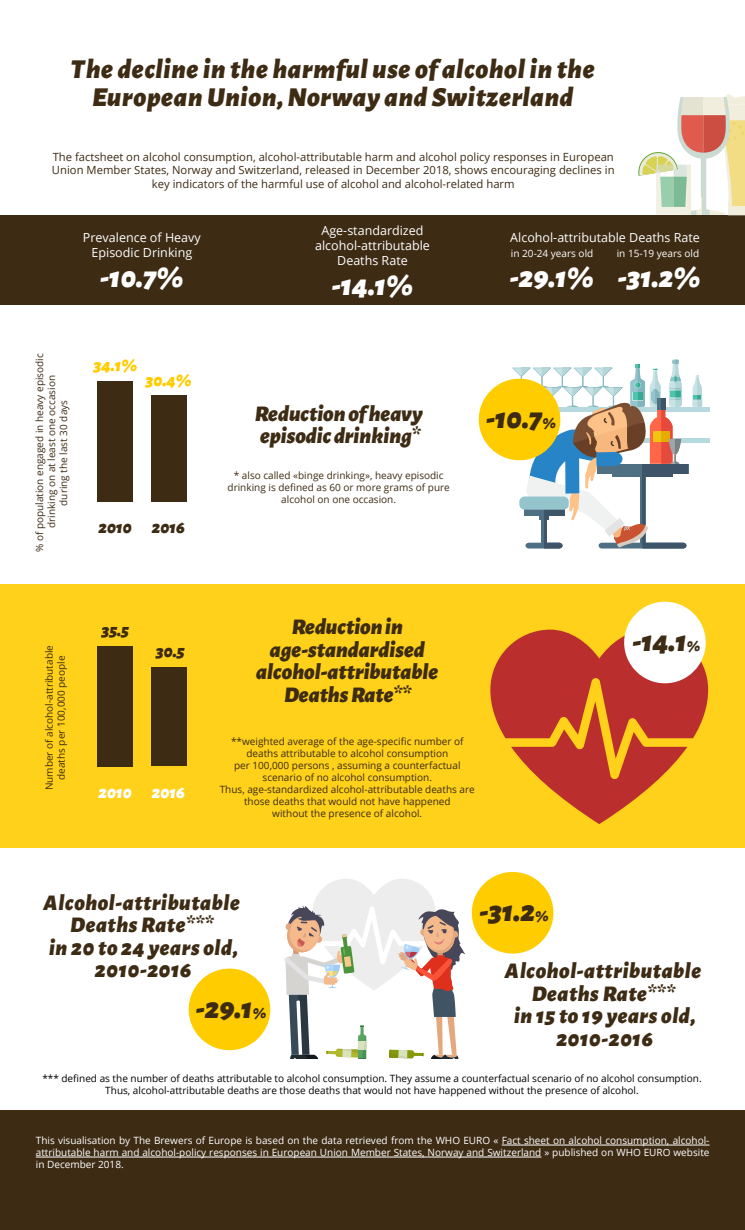
<style>
.page{position:relative;width:745px;height:1230px;background:#fff}
.page>*{position:absolute;margin:0;border:0;box-sizing:border-box;transform-origin:0 0}
.t1{font:italic 900 30px "Alegreya Sans";color:#fff}
.t2{font:italic 900 30px "Alegreya Sans";color:#3d2b14}
.t3{font:italic 900 27.5px/27.5px "Alegreya Sans";letter-spacing:.025em;color:#3d2b14;text-align:center}
.t4{font:italic 900 22.5px/22.5px "Alegreya Sans";letter-spacing:.015em;color:#3d2b14;text-align:center}
.t5{font:italic 900 17.5px "Alegreya Sans";color:#3d2b14}
.t6{font:italic 900 17.5px "Alegreya Sans";color:#fc0}
.t7{font:italic 900 17.5px "Alegreya Sans";color:#fff}
.t8{font:12.5px/15px "Open Sans";color:#fff;text-align:center}
.t9{font:11.25px/13.5px "Open Sans";color:#3d2b14;text-align:center}
.t10{font:10px/12px "Open Sans";color:#3d2b14;text-align:center}
.t11{font:10px/12px "Open Sans";color:#fff;text-align:justify}
.t12{font:10px/12px "Open Sans";color:#000;text-align:center}
.s1{font-size:15px}
</style>
<div class="page">
<div style="left:0;top:585px;width:744px;height:263px;background:#ffd11a"></div>
<div style="left:0;top:1110px;width:744px;height:120px;background:#3d2b14"></div>
<svg style="left:490px;top:629px;width:217px;height:195px"></svg>
<div style="left:0;top:215px;width:744px;height:90px;background:#3d2b14"></div>
<hr style="left:501px;top:1144px;width:208px;height:1px;background:#fff">
<hr style="left:36px;top:1156px;width:505px;height:1px;background:#fff">
<div style="left:97px;top:381px;width:36px;height:120px;background:#3d2b14"></div>
<div style="left:97px;top:646px;width:36px;height:120px;background:#3d2b14"></div>
<div style="left:151px;top:395px;width:35px;height:106px;background:#3d2b14"></div>
<div style="left:151px;top:667px;width:35px;height:99px;background:#3d2b14"></div>
<hr style="left:497px;top:407px;width:212px;height:4px;background:#b5d9de">
<hr style="left:497px;top:438px;width:212px;height:4px;background:#b5d9de">
<svg style="left:501px;top:359px;width:200px;height:189px"></svg>
<svg style="left:638px;top:94px;width:106px;height:121px"></svg>
<div style="left:478px;top:379px;width:82px;height:81px;background:#fc0;border-radius:50%"></div>
<div style="left:623px;top:601px;width:82px;height:82px;background:#fff;border-radius:50%"></div>
<div style="left:188px;top:968px;width:82px;height:82px;background:#fc0;border-radius:50%"></div>
<div style="left:471px;top:872px;width:82px;height:81px;background:#fc0;border-radius:50%"></div>
<svg style="left:284px;top:879px;width:181px;height:180px"></svg>
<h2 class="t3" style="left:71px;top:54px;width:525px">The decline in the harmful use of alcohol in the<br>European Union, Norway and Switzerland</h2>
<p class="t9" style="left:52px;top:150px;width:563px">The factsheet on alcohol consumption, alcohol-attributable harm and alcohol policy responses in European<br>Union Member States, Norway and Switzerland, released in December 2018, shows encouraging declines in key indicators of the harmful use of alcohol and alcohol-related harm</p>
<p class="t8" style="left:83px;top:230px;width:119px">Prevalence of Heavy<br>Episodic Drinking</p>
<h1 class="t1" style="left:100px;top:254px;width:85px">-10.7%</h1>
<p class="t10" style="left:33px;top:552px;width:200px;rotate:-90deg">% of population engaged in heavy episodic drinking on at least one occasion<br>during the last 30 days</p>
<h3 class="t6" style="left:93px;top:352px;width:45px">34.1%</h3>
<h3 class="t6" style="left:145px;top:367px;width:47px">30.4%</h3>
<h3 class="t5" style="left:99px;top:514px;width:35px">2010</h3>
<h3 class="t5" style="left:152px;top:514px;width:35px">2016</h3>
<p class="t8" style="left:315px;top:223px;width:116px">Age-standardized alcohol-attributable<br>Deaths Rate</p>
<h1 class="t1" style="left:331px;top:261px;width:83px">-14.1%</h1>
<h3 class="t4" style="left:254px;top:400px;width:169px;text-align:left">Reduction of heavy episodic drinking*</h3>
<p class="t10" style="left:227px;top:469px;width:224px">* also called «binge drinking», heavy episodic drinking is defined as 60 or more grams of pure alcohol on one occasion.</p>
<p class="t8" style="left:510px;top:229px;width:191px">Alcohol-attributable Deaths Rate</p>
<p class="t11" style="left:510px;top:247px;width:84px">in 20-24 years old</p>
<p class="t11" style="left:616px;top:247px;width:84px">in 15-19 years old</p>
<h1 class="t1" style="left:509px;top:253px;width:192px">-29.1% -31.2%</h1>
<h1 class="t2" style="left:486px;top:394px;width:71px">-10.7<span class="s1">%</span></h1>
<p class="t10" style="left:43px;top:790px;width:147px;rotate:-90deg">Number of alcohol-attributable deaths per 100,000 people</p>
<h3 class="t5" style="left:101px;top:616px;width:29px">35.5</h3>
<h3 class="t5" style="left:156px;top:637px;width:30px">30.5</h3>
<h3 class="t7" style="left:99px;top:778px;width:35px">2010</h3>
<h3 class="t7" style="left:152px;top:778px;width:35px">2016</h3>
<h3 class="t4" style="left:256px;top:614px;width:183px">Reduction in age-standardised alcohol-attributable<br>Deaths Rate**</h3>
<p class="t10" style="left:219px;top:735px;width:256px">**weighted average of the age-specific number of deaths attributable to alcohol consumption<br>per 100,000 persons , assuming a counterfactual scenario of no alcohol consumption.<br>Thus, age-standardized alcohol-attributable deaths are those deaths that would not have happened<br>without the presence of alcohol.</p>
<h1 class="t2" style="left:632px;top:617px;width:69px">-14.1<span class="s1">%</span></h1>
<h3 class="t4" style="left:43px;top:889px;width:198px">Alcohol-attributable<br>Deaths Rate***<br>in 20 to 24 years old,<br>2010-2016</h3>
<h1 class="t2" style="left:195px;top:984px;width:72px">-29.1<span class="s1">%</span></h1>
<h1 class="t2" style="left:479px;top:887px;width:70px">-31.2<span class="s1">%</span></h1>
<h3 class="t4" style="left:504px;top:958px;width:198px">Alcohol-attributable<br>Deaths Rate***<br>in 15 to 19 years old,<br>2010-2016</h3>
<p class="t12" style="left:42px;top:1072px;width:660px">*** defined as the number of deaths attributable to alcohol consumption. They assume a counterfactual scenario of no alcohol consumption.<br>Thus, alcohol-attributable deaths are those deaths that would not have happened without the presence of alcohol.</p>
<p class="t11" style="left:36px;top:1134px;width:674px">This visualisation by The Brewers of Europe is based on the data retrieved from the WHO EURO « Fact sheet on alcohol consumption, alcohol&shy;attributable harm and alcohol-policy responses in European Union Member States, Norway and Switzerland » published on WHO EURO website in December 2018.</p>
</div>
